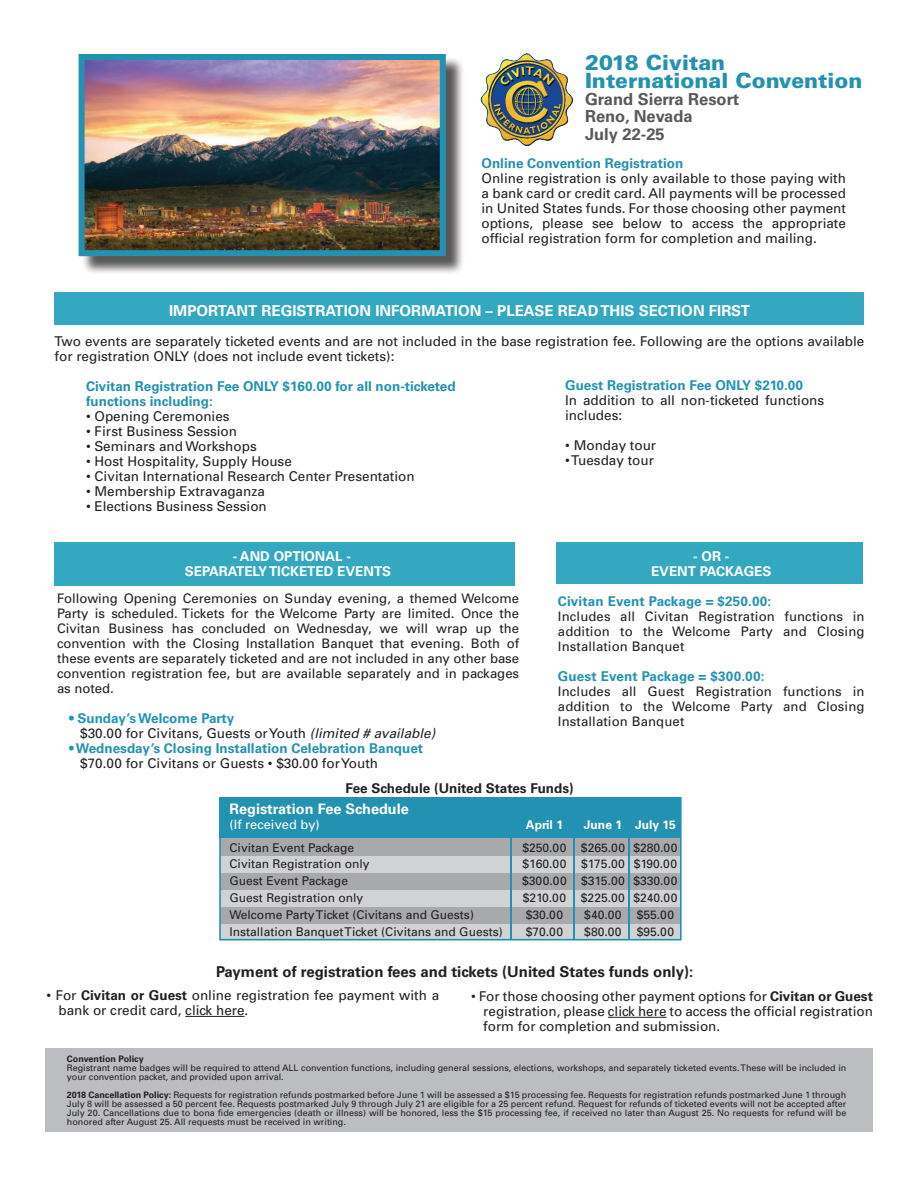
<style>
.page{position:relative;width:918px;height:1188px;background:#fff}
.page>*{position:absolute;margin:0;border:0;box-sizing:border-box;transform-origin:0 0}
.t1{font:900 21px/17.4px "Univers";color:#2392b2}
.t2{font:700 16.5px/17.4px "Univers";color:#57585a}
.t3{font:700 15px "Univers";color:#fff}
.t4{font:700 15px "Univers";color:#231f20}
.t5{font:700 14.4px "Univers";color:#fff}
.t6{font:13.5px/15px "Univers";color:#231f20}
.t7{font:700 13.5px/15px "Univers";color:#2392b2}
.t8{font:700 13.5px/15px "Univers";color:#fff;text-align:center}
.t9{font:700 13.5px "Univers";color:#231f20}
.t10{font:13.2px/15px "Univers";letter-spacing:.01em;color:#231f20;text-align:justify}
.t11{font:12.9px "Univers";color:#fff}
.t12{font:12px "Univers";color:#231f20}
.t13{font:700 12px "Univers";color:#fff}
.t14{font:9px/9px "Univers";color:#231f20}
.t15{font:700 9px "Univers";color:#231f20}
.s1{font-weight:700;color:#2392b2}
.s2{font-style:italic}
.s3{font-weight:700}
</style>
<div class="page">
<div style="left:54px;top:292px;width:810px;height:33px;background:#34a7c1"></div>
<div style="left:45px;top:1048px;width:828px;height:84px;background:#bcbdc0"></div>
<div style="left:54px;top:542px;width:460px;height:43px;background:#34a7c1"></div>
<div style="left:556px;top:542px;width:306px;height:42px;background:#34a7c1"></div>
<div style="left:219px;top:798px;width:462px;height:40px;background:#2392b2"></div>
<div style="left:220px;top:838px;width:460px;height:18px;background:#a8a9ad"></div>
<div style="left:220px;top:907px;width:460px;height:18px;background:#a8a9ad"></div>
<div style="left:220px;top:873px;width:460px;height:18px;background:#a8a9ad"></div>
<div style="left:220px;top:856px;width:460px;height:17px;background:#d1d2d4"></div>
<div style="left:220px;top:924px;width:460px;height:15px;background:#d1d2d4"></div>
<div style="left:220px;top:891px;width:460px;height:16px;background:#d1d2d4"></div>
<hr style="left:573px;top:835px;width:1px;height:104px;background:#2392b2">
<hr style="left:628px;top:835px;width:2px;height:104px;background:#2392b2">
<hr style="left:510px;top:835px;width:2px;height:104px;background:#2392b2">
<hr style="left:185px;top:1016px;width:60px;height:1px;background:#231f20">
<hr style="left:608px;top:1017px;width:59px;height:1px;background:#231f20">
<div style="left:219px;top:797px;width:463px;height:144px;border:2px solid #2392b2"></div>
<div style="left:81px;top:56px;width:383px;height:219px;background:#231f20;opacity:.75"></div>
<img style="left:86px;top:61px;width:353px;height:188px">
<div style="left:79px;top:54px;width:367px;height:202px;border:6px solid #2392b2"></div>
<img style="left:480px;top:53px;width:93px;height:94px">
<h1 class="t1" style="left:585px;top:54px;width:279px">2018 Civitan<br>International Convention</h1>
<p class="t2" style="left:585px;top:91px;width:156px">Grand Sierra Resort<br>Reno, Nevada<br>July 22-25</p>
<p class="t7" style="left:482px;top:156px;width:203px">Online Convention Registration</p>
<p class="t6" style="left:482px;top:170px;width:366px;text-align:justify">Online registration is only available to those paying with a bank card or credit card. All payments will be processed in United States funds. For those choosing other payment options, please see below to access the appropriate official registration form for completion and mailing.</p>
<p class="t3" style="left:169px;top:302px;width:582px">IMPORTANT REGISTRATION INFORMATION – PLEASE READ THIS SECTION FIRST</p>
<p class="t6" style="left:55px;top:334px;width:811px">Two events are separately ticketed events and are not included in the base registration fee. Following are the options available for registration ONLY (does not include event tickets):</p>
<p class="t7" style="left:86px;top:379px;width:371px">Civitan Registration Fee ONLY $160.00 for all non-ticketed functions including:</p>
<p class="t6" style="left:86px;top:409px;width:145px">• Opening Ceremonies</p>
<p class="t6" style="left:86px;top:424px;width:153px">• First Business Session</p>
<p class="t6" style="left:86px;top:439px;width:172px">• Seminars and Workshops</p>
<p class="t6" style="left:86px;top:454px;width:207px">• Host Hospitality, Supply House</p>
<p class="t6" style="left:86px;top:469px;width:330px">• Civitan International Research Center Presentation</p>
<p class="t6" style="left:86px;top:484px;width:180px">• Membership Extravaganza</p>
<p class="t6" style="left:86px;top:499px;width:182px">• Elections Business Session</p>
<p class="t7" style="left:565px;top:378px;width:239px">Guest Registration Fee ONLY $210.00</p>
<p class="t6" style="left:565px;top:392px;width:261px">In addition to all non-ticketed functions includes:</p>
<p class="t6" style="left:565px;top:437px;width:92px">• Monday tour</p>
<p class="t6" style="left:565px;top:452px;width:90px">• Tuesday tour</p>
<p class="t8" style="left:185px;top:549px;width:208px">- AND OPTIONAL -<br>SEPARATELY TICKETED EVENTS</p>
<p class="t10" style="left:57px;top:591px;width:464px">Following Opening Ceremonies on Sunday evening, a themed Welcome Party is scheduled. Tickets for the Welcome Party are limited. Once the Civitan Business has concluded on Wednesday, we will wrap up the convention with the Closing Installation Banquet that evening. Both of these events are separately ticketed and are not included in any other base convention registration fee, but are available separately and in packages as noted.</p>
<p class="t6" style="left:80px;top:711px;width:356px;text-indent:-11px"><span class="s1">• Sunday’s Welcome Party<br></span>$30.00 for Civitans, Guests or Youth <span class="s2">(limited # available)</span></p>
<p class="t7" style="left:69px;top:741px;width:356px">• Wednesday’s Closing Installation Celebration Banquet</p>
<p class="t6" style="left:80px;top:756px;width:299px">$70.00 for Civitans or Guests • $30.00 for Youth</p>
<p class="t8" style="left:651px;top:548px;width:122px">- OR -<br>EVENT PACKAGES</p>
<p class="t7" style="left:558px;top:593px;width:215px">Civitan Event Package = $250.00:</p>
<p class="t10" style="left:558px;top:608px;width:308px">Includes all Civitan Registration functions in addition to the Welcome Party and Closing Installation Banquet</p>
<p class="t7" style="left:558px;top:668px;width:208px">Guest Event Package = $300.00:</p>
<p class="t10" style="left:558px;top:683px;width:308px">Includes all Guest Registration functions in addition to the Welcome Party and Closing Installation Banquet</p>
<p class="t9" style="left:345px;top:780px;width:230px">Fee Schedule (United States Funds)</p>
<p class="t5" style="left:230px;top:800px;width:181px">Registration Fee Schedule</p>
<p class="t11" style="left:230px;top:817px;width:92px">(If received by)</p>
<p class="t13" style="left:526px;top:818px;width:39px">April 1</p>
<p class="t13" style="left:584px;top:818px;width:94px">June 1 July 15</p>
<p class="t12" style="left:230px;top:840px;width:126px">Civitan Event Package</p>
<p class="t12" style="left:522px;top:840px;width:157px">$250.00 $265.00 $280.00</p>
<p class="t12" style="left:230px;top:857px;width:142px">Civitan Registration only</p>
<p class="t12" style="left:523px;top:857px;width:156px">$160.00 $175.00 $190.00</p>
<p class="t12" style="left:230px;top:874px;width:120px">Guest Event Package</p>
<p class="t12" style="left:522px;top:874px;width:157px">$300.00 $315.00 $330.00</p>
<p class="t12" style="left:229px;top:891px;width:135px">Guest Registration only</p>
<p class="t12" style="left:523px;top:891px;width:156px">$210.00 $225.00 $240.00</p>
<p class="t12" style="left:229px;top:907px;width:246px">Welcome Party Ticket (Civitans and Guests)</p>
<p class="t12" style="left:526px;top:907px;width:39px">$30.00</p>
<p class="t12" style="left:584px;top:907px;width:39px">$40.00</p>
<p class="t12" style="left:637px;top:907px;width:39px">$55.00</p>
<p class="t12" style="left:229px;top:924px;width:275px">Installation Banquet Ticket (Civitans and Guests)</p>
<p class="t12" style="left:526px;top:924px;width:39px">$70.00</p>
<p class="t12" style="left:584px;top:924px;width:39px">$80.00</p>
<p class="t12" style="left:637px;top:924px;width:39px">$95.00</p>
<p class="t4" style="left:216px;top:963px;width:479px">Payment of registration fees and tickets (United States funds only):</p>
<p class="t6" style="left:59px;top:988px;width:382px;text-indent:-12px">• For <span class="s3">Civitan or Guest</span> online registration fee payment with a bank or credit card, click here.</p>
<p class="t6" style="left:483px;top:988px;width:391px;text-align:justify;text-indent:-12px">• For those choosing other payment options for <span class="s3">Civitan or Guest </span>registration, please click here to access the official registration form for completion and submission.</p>
<p class="t15" style="left:67px;top:1054px;width:78px">Convention Policy</p>
<p class="t14" style="left:67px;top:1063px;width:781px">Registrant name badges will be required to attend ALL convention functions, including general sessions, elections, workshops, and separately ticketed events. These will be included in your convention packet, and provided upon arrival.</p>
<p class="t14" style="left:67px;top:1090px;width:781px;text-align:justify"><span class="s3">2018 Cancellation Policy:</span> Requests for registration refunds postmarked before June 1 will be assessed a $15 processing fee. Requests for registration refunds postmarked June 1 through July 8 will be assessed a 50 percent fee. Requests postmarked July 9 through July 21 are eligible for a 25 percent refund. Request for refunds of ticketed events will not be accepted after July 20. Cancellations due to bona fide emergencies (death or illness) will be honored, less the $15 processing fee, if received no later than August 25. No requests for refund will be honored after August 25. All requests must be received in writing.</p>
</div>
